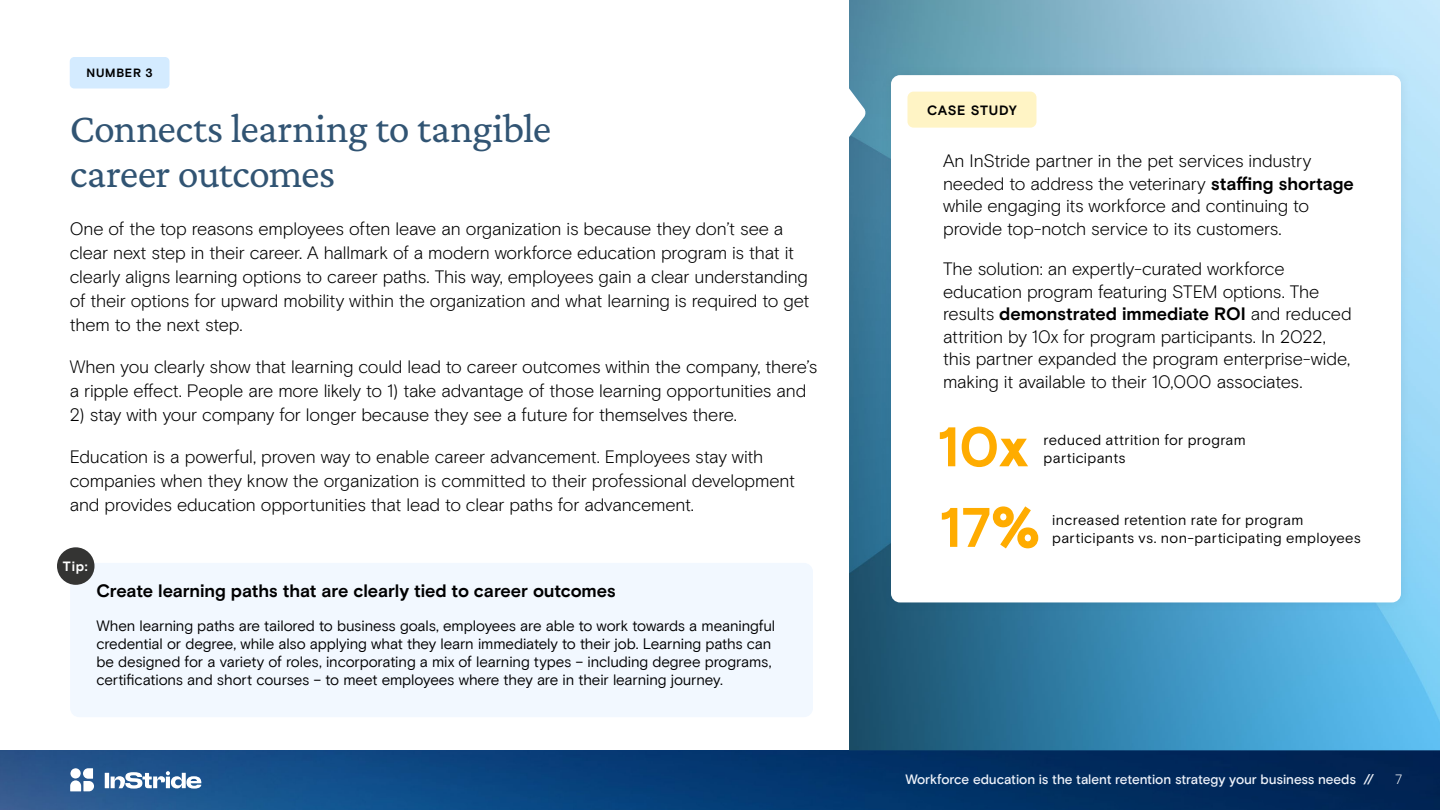
<style>
.page{position:relative;width:1440px;height:810px;background:#fff}
.page>*{position:absolute;margin:0;border:0;box-sizing:border-box;transform-origin:0 0}
.t1{font:700 55.57px "Basis Grotesque Pro";color:#ffac00}
.t2{font:42px/45px "Crimson Pro";letter-spacing:-.015em;color:#315473}
.t3{font:300 18px/22.5px "Basis Grotesque Pro";letter-spacing:-.01em;color:#000}
.t4{font:700 18px "Basis Grotesque Pro";letter-spacing:-.01em;color:#000}
.t5{font:15px/18px "Basis Grotesque Pro Off White";letter-spacing:-.01em;color:#000}
.t6{font:14.62px/17.5px "Basis Grotesque Pro Off White";letter-spacing:.02em;color:#000}
.t7{font:500 13.5px "Basis Grotesque Pro";letter-spacing:-.005em;color:#eef2fa}
.t8{font:700 13.5px "Basis Grotesque Pro";letter-spacing:.05em;color:#000}
.t9{font:700 13.5px "Basis Grotesque Pro";color:#fff}
.t10{font:300 13.5px "Basis Grotesque Pro";color:#fff}
.t11{font:700 12px "Basis Grotesque Pro";letter-spacing:.06em;color:#000}
.s1{font-weight:700}
.s2{font-weight:900}
</style>
<div class="page">
<img style="left:0;top:750px;width:1440px;height:60px">
<hr style="left:105px;top:773px;width:4px;height:15px;background:#fff">
<svg style="left:111px;top:771px;width:90px;height:18px"></svg>
<svg style="left:70px;top:768px;width:24px;height:23px"></svg>
<img style="left:849px;top:0;width:591px;height:750px">
<div style="left:70px;top:563px;width:743px;height:154px;background:#f2f8ff;border-radius:9px"></div>
<div style="left:57px;top:547px;width:38px;height:38px;background:#343433;border-radius:50%"></div>
<div style="left:70px;top:57px;width:100px;height:31px;background:#d4ebff;border-radius:4px"></div>
<div style="left:880px;top:64px;width:532px;height:550px;background:#09202e;opacity:.08"></div>
<div style="left:891px;top:75px;width:510px;height:527px;background:#fff;border-radius:9px"></div>
<svg style="left:992px;top:506px;width:47px;height:43px"></svg>
<div style="left:907px;top:92px;width:129px;height:36px;background:#fff4c5;border-radius:6px"></div>
<p class="t11" style="left:86px;top:66px;width:68px">NUMBER 3</p>
<h2 class="t2" style="left:70px;top:105px;width:483px">Connects learning to tangible career outcomes</h2>
<p class="t3" style="left:70px;top:217px;width:741px;line-height:24px">One of the top reasons employees often leave an organization is because they don’t see a clear next step in their career. A hallmark of a modern workforce education program is that it clearly aligns learning options to career paths. This way, employees gain a clear understanding of their options for upward mobility within the organization and what learning is required to get them to the next step.</p>
<p class="t3" style="left:70px;top:355px;width:749px;line-height:24px">When you clearly show that learning could lead to career outcomes within the company, there’s a ripple effect. People are more likely to 1) take advantage of those learning opportunities and</p>
<p class="t3" style="left:70px;top:404px;width:669px">2) stay with your company for longer because they see a future for themselves there.</p>
<p class="t3" style="left:70px;top:445px;width:727px;line-height:24px">Education is a powerful, proven way to enable career advancement. Employees stay with companies when they know the organization is committed to their professional development and provides education opportunities that lead to clear paths for advancement.</p>
<p class="t9" style="left:63px;top:559px;width:26px">Tip:</p>
<p class="t4" style="left:96px;top:580px;width:521px">Create learning paths that are clearly tied to career outcomes</p>
<p class="t5" style="left:96px;top:617px;width:680px">When learning paths are tailored to business goals, employees are able to work towards a meaningful credential or degree, while also applying what they learn immediately to their job. Learning paths can be designed for a variety of roles, incorporating a mix of learning types – including degree programs, certifications and short courses – to meet employees where they are in their learning journey.</p>
<p class="t8" style="left:927px;top:102px;width:91px">CASE STUDY</p>
<p class="t3" style="left:943px;top:150px;width:412px">An InStride partner in the pet services industry needed to address the veterinary <span class="s1">staffing shortage </span>while engaging its workforce and continuing to provide top-notch service to its customers.</p>
<p class="t3" style="left:943px;top:258px;width:410px">The solution: an expertly-curated workforce education program featuring STEM options. The results <span class="s1">demonstrated immediate ROI</span> and reduced attrition by 10x for program participants. In 2022, this partner expanded the program enterprise-wide, making it available to their 10,000 associates.</p>
<h1 class="t1" style="left:937px;top:414px;width:92px">10<span class="s2">x</span></h1>
<p class="t6" style="left:1044px;top:432px;width:204px">reduced attrition for program participants</p>
<h1 class="t1" style="left:939px;top:495px;width:102px">17<span class="s2">%</span></h1>
<p class="t6" style="left:1052px;top:512px;width:310px">increased retention rate for program participants vs. non-participating employees</p>
<p class="t7" style="left:905px;top:772px;width:470px">Workforce education is the talent retention strategy your business needs //</p>
<p class="t10" style="left:1395px;top:772px;width:9px">7</p>
</div>
